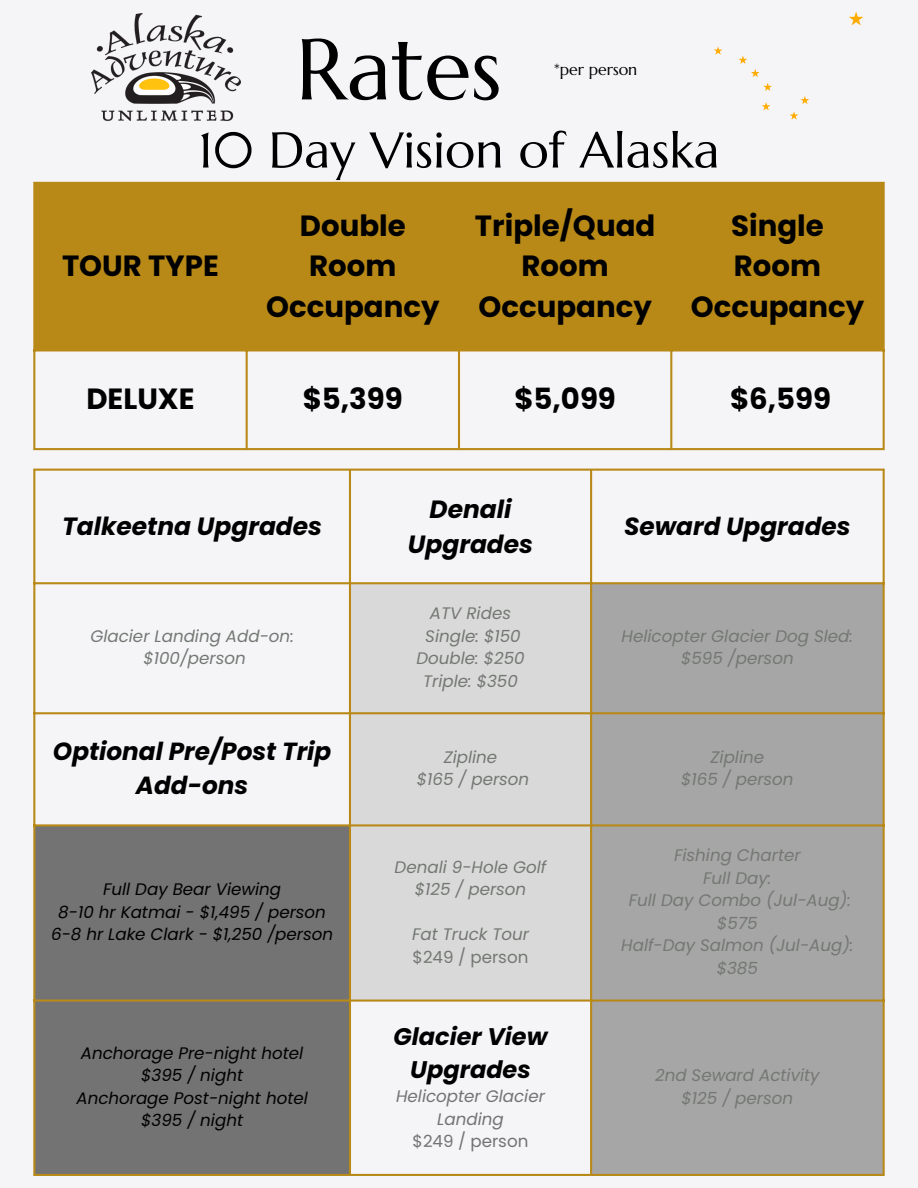
<style>
.page{position:relative;width:918px;height:1188px;background:#f5f5f8}
.page>*{position:absolute;margin:0;border:0;box-sizing:border-box;transform-origin:0 0}
.t1{font:86.25px "Marcellus";color:#000}
.t2{font:50.1px "Marcellus";color:#000}
.t3{font:700 29.25px/40.5px "Poppins";color:#000;text-align:center}
.t4{font:italic 700 24.9px/34.8px "Poppins";color:#000;text-align:center}
.t5{font:italic 700 24.75px/33.8px "Poppins";color:#000;text-align:center}
.t6{font:italic 700 24px/32.7px "Poppins";color:#000;text-align:center}
.t7{font:italic 16.65px/22.5px "Poppins";color:#747873;text-align:center}
.t8{font:italic 16.65px "Poppins";color:#000}
.t9{font:italic 16.65px/22.5px "Poppins";color:#737373;text-align:center}
.t10{font:16.65px "Poppins";color:#747873}
.t11{font:16.65px "Poppins";color:#737373}
.t12{font:15.9px "Marcellus";color:#000}
</style>
<div class="page">
<div style="left:35px;top:184px;width:848px;height:165px;background:#b88917"></div>
<hr style="left:33px;top:184px;width:2px;height:264px;background:#b88917">
<hr style="left:246px;top:184px;width:2px;height:264px;background:#b88917">
<hr style="left:458px;top:184px;width:2px;height:264px;background:#b88917">
<hr style="left:670px;top:184px;width:2px;height:264px;background:#b88917">
<hr style="left:883px;top:184px;width:2px;height:264px;background:#b88917">
<hr style="left:33px;top:182px;width:852px;height:2px;background:#b88917">
<hr style="left:33px;top:349px;width:852px;height:3px;background:#b88917">
<hr style="left:33px;top:448px;width:852px;height:2px;background:#b88917">
<div style="left:351px;top:584px;width:239px;height:416px;background:#d9d9d9"></div>
<div style="left:592px;top:584px;width:291px;height:590px;background:#a6a6a6"></div>
<div style="left:35px;top:826px;width:314px;height:348px;background:#737373"></div>
<hr style="left:33px;top:471px;width:2px;height:703px;background:#b88917">
<hr style="left:349px;top:471px;width:2px;height:703px;background:#b88917">
<hr style="left:590px;top:471px;width:2px;height:703px;background:#b88917">
<hr style="left:883px;top:471px;width:2px;height:703px;background:#b88917">
<hr style="left:33px;top:469px;width:852px;height:2px;background:#b88917">
<hr style="left:33px;top:582px;width:852px;height:2px;background:#b88917">
<hr style="left:33px;top:712px;width:852px;height:2px;background:#b88917">
<hr style="left:33px;top:824px;width:852px;height:2px;background:#b88917">
<hr style="left:33px;top:1000px;width:852px;height:2px;background:#b88917">
<hr style="left:33px;top:1174px;width:852px;height:2px;background:#b88917">
<svg style="left:849px;top:11px;width:14px;height:14px"></svg>
<svg style="left:714px;top:46px;width:8px;height:9px"></svg>
<svg style="left:739px;top:56px;width:21px;height:21px"></svg>
<svg style="left:763px;top:83px;width:9px;height:8px"></svg>
<svg style="left:800px;top:96px;width:9px;height:8px"></svg>
<svg style="left:762px;top:102px;width:8px;height:8px"></svg>
<svg style="left:790px;top:111px;width:8px;height:9px"></svg>
<img style="left:92px;top:13px;width:148px;height:108px">
<p class="t1" style="left:296px;top:15px;width:207px">Rates</p>
<p class="t2" style="left:198px;top:119px;width:523px">10 Day Vision of Alaska</p>
<p class="t12" style="left:554px;top:60px;width:85px">*per person</p>
<p class="t3" style="left:62px;top:246px;width:158px">TOUR TYPE</p>
<p class="t3" style="left:266px;top:205px;width:175px">Double<br>Room<br>Occupancy</p>
<h1 class="t3" style="left:475px;top:205px;width:182px">Triple/Quad<br>Room<br>Occupancy</h1>
<p class="t3" style="left:691px;top:205px;width:175px">Single<br>Room<br>Occupancy</p>
<h2 class="t3" style="left:86px;top:378px;width:110px">DELUXE</h2>
<p class="t3" style="left:303px;top:378px;width:102px">$5,399</p>
<p class="t3" style="left:514px;top:378px;width:103px">$5,099</p>
<p class="t3" style="left:730px;top:378px;width:103px">$6,599</p>
<p class="t4" style="left:62px;top:509px;width:261px">Talkeetna Upgrades</p>
<p class="t7" style="left:90px;top:625px;width:205px">Glacier Landing Add-on:</p>
<p class="t7" style="left:143px;top:647px;width:104px">$100/person</p>
<p class="t5" style="left:53px;top:735px;width:280px">Optional Pre/Post Trip<br>Add-ons</p>
<p class="t8" style="left:103px;top:878px;width:180px">Full Day Bear Viewing</p>
<p class="t8" style="left:58px;top:900px;width:269px">8-10 hr Katmai - $1,495 / person</p>
<p class="t8" style="left:51px;top:923px;width:284px">6-8 hr Lake Clark - $1,250 /person</p>
<p class="t8" style="left:81px;top:1041px;width:224px">Anchorage Pre-night hotel</p>
<p class="t8" style="left:141px;top:1064px;width:103px">$395 / night</p>
<p class="t8" style="left:76px;top:1086px;width:233px">Anchorage Post-night hotel</p>
<p class="t8" style="left:141px;top:1109px;width:103px">$395 / night</p>
<p class="t4" style="left:408px;top:492px;width:127px">Denali<br>Upgrades</p>
<p class="t7" style="left:430px;top:602px;width:83px">ATV Rides</p>
<p class="t7" style="left:425px;top:625px;width:97px">Single: $150</p>
<p class="t7" style="left:416px;top:647px;width:110px">Double: $250</p>
<p class="t7" style="left:423px;top:670px;width:96px">Triple: $350</p>
<p class="t7" style="left:444px;top:746px;width:55px">Zipline</p>
<p class="t7" style="left:417px;top:768px;width:114px">$165 / person</p>
<p class="t7" style="left:395px;top:856px;width:153px">Denali 9-Hole Golf</p>
<p class="t7" style="left:415px;top:878px;width:113px">$125 / person</p>
<p class="t7" style="left:412px;top:923px;width:118px">Fat Truck Tour</p>
<p class="t10" style="left:413px;top:945px;width:117px">$249 / person</p>
<p class="t6" style="left:394px;top:1020px;width:155px">Glacier View<br>Upgrades</p>
<p class="t9" style="left:396px;top:1085px;width:150px">Helicopter Glacier<br>Landing</p>
<p class="t11" style="left:413px;top:1130px;width:117px">$249 / person</p>
<p class="t5" style="left:624px;top:509px;width:228px">Seward Upgrades</p>
<p class="t7" style="left:622px;top:625px;width:233px">Helicopter Glacier Dog Sled: $595 /person</p>
<p class="t7" style="left:711px;top:746px;width:55px">Zipline</p>
<p class="t7" style="left:681px;top:768px;width:114px">$165 / person</p>
<p class="t7" style="left:674px;top:844px;width:128px">Fishing Charter</p>
<p class="t7" style="left:703px;top:867px;width:70px">Full Day:</p>
<p class="t7" style="left:629px;top:889px;width:224px">Full Day Combo (Jul-Aug): $575</p>
<p class="t7" style="left:621px;top:934px;width:234px">Half-Day Salmon (Jul-Aug): $385</p>
<p class="t7" style="left:655px;top:1064px;width:166px">2nd Seward Activity</p>
<p class="t7" style="left:682px;top:1087px;width:113px">$125 / person</p>
</div>
